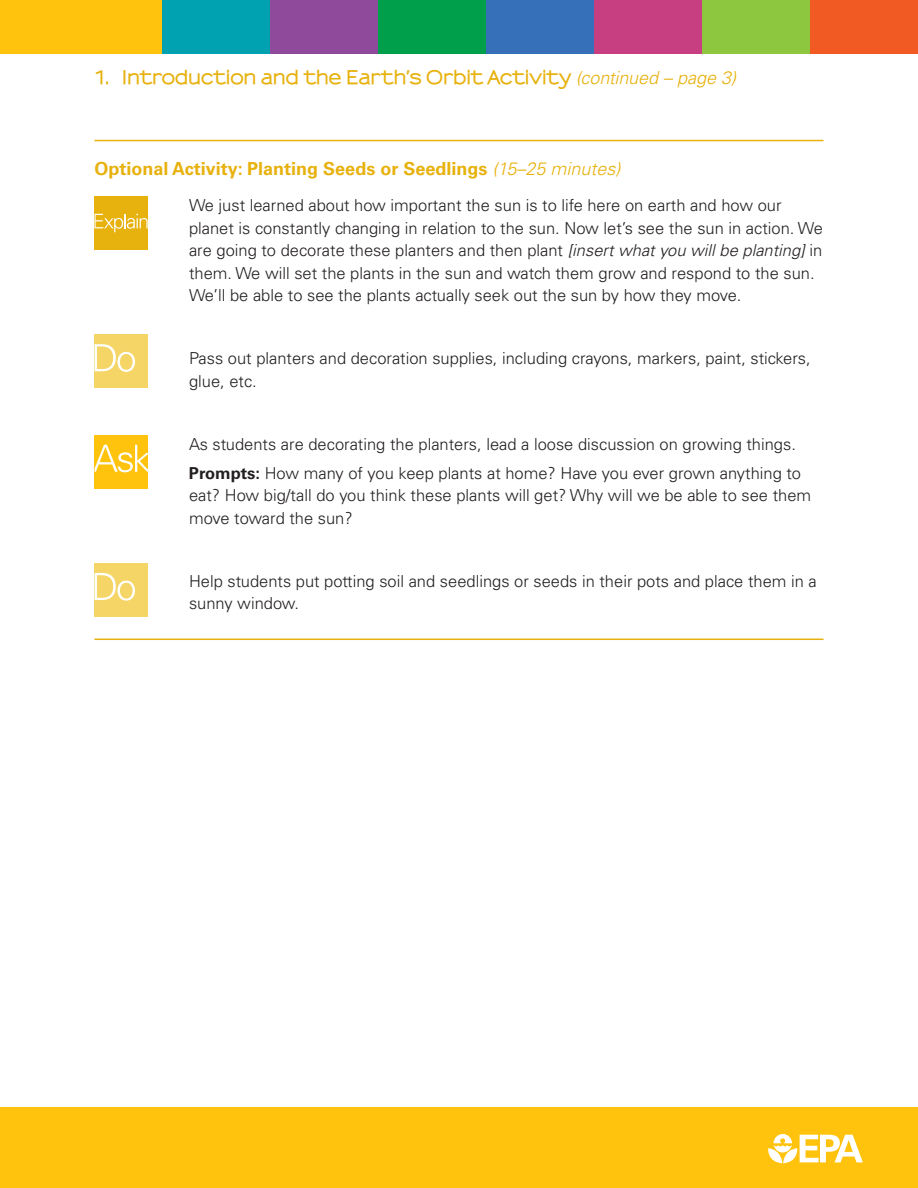
<style>
.page{position:relative;width:918px;height:1188px;background:#fff}
.page>*{position:absolute;margin:0;border:0;box-sizing:border-box;transform-origin:0 0}
.t1{font:800 18px "Sansumi";letter-spacing:-.005em;color:#e7b10e}
.t2{font:700 18px "Univers LT Std";color:#e7b10e}
.t3{font:300 16.5px/22.5px "Univers LT Std";color:#231f20}
.s1{font-family:"Univers LT Std";font-weight:300;font-style:italic}
.s2{font-weight:300;font-style:italic}
.s3{font-style:italic}
.s4{font-weight:700}
</style>
<div class="page">
<div style="left:0;top:1107px;width:918px;height:81px;background:#ffc20d"></div>
<div style="left:702px;top:0;width:108px;height:54px;background:#8dc73f"></div>
<div style="left:594px;top:0;width:108px;height:54px;background:#c83f81"></div>
<div style="left:486px;top:0;width:108px;height:54px;background:#3570b8"></div>
<div style="left:810px;top:0;width:108px;height:54px;background:#f15a22"></div>
<div style="left:378px;top:0;width:108px;height:54px;background:#009f4c"></div>
<div style="left:270px;top:0;width:108px;height:54px;background:#904a9c"></div>
<div style="left:162px;top:0;width:108px;height:54px;background:#00a2b2"></div>
<div style="left:0;top:0;width:162px;height:54px;background:#ffc20d"></div>
<hr style="left:94px;top:140px;width:730px;height:1px;background:#e7b10e">
<hr style="left:94px;top:639px;width:730px;height:1px;background:#e7b10e">
<div style="left:94px;top:196px;width:54px;height:54px;background:#e7b10e"></div>
<svg style="left:94px;top:214px;width:54px;height:18px"></svg>
<div style="left:94px;top:334px;width:54px;height:54px;background:#f5d566"></div>
<svg style="left:95px;top:344px;width:40px;height:28px"></svg>
<div style="left:94px;top:435px;width:54px;height:54px;background:#ffc20d"></div>
<svg style="left:94px;top:445px;width:54px;height:27px"></svg>
<div style="left:94px;top:563px;width:54px;height:54px;background:#f5d566"></div>
<svg style="left:95px;top:573px;width:40px;height:28px"></svg>
<svg style="left:768px;top:1134px;width:95px;height:29px"></svg>
<p class="t1" style="left:94px;top:66px;width:643px">1. Introduction and the Earth’s Orbit Activity <span class="s1">(continued – page 3)</span></p>
<h2 class="t2" style="left:94px;top:158px;width:528px">Optional Activity: Planting Seeds or Seedlings <span class="s2">(15–25 minutes)</span></h2>
<p class="t3" style="left:189px;top:194px;width:635px">We just learned about how important the sun is to life here on earth and how our planet is constantly changing in relation to the sun. Now let’s see the sun in action. We are going to decorate these planters and then plant <span class="s3">[insert what you will be planting]</span> in them. We will set the plants in the sun and watch them grow and respond to the sun.<br>We’ll be able to see the plants actually seek out the sun by how they move.</p>
<p class="t3" style="left:189px;top:347px;width:623px">Pass out planters and decoration supplies, including crayons, markers, paint, stickers, glue, etc.</p>
<p class="t3" style="left:189px;top:432px;width:608px">As students are decorating the planters, lead a loose discussion on growing things.</p>
<p class="t3" style="left:189px;top:462px;width:624px"><span class="s4">Prompts:</span> How many of you keep plants at home? Have you ever grown anything to eat? How big/tall do you think these plants will get? Why will we be able to see them move toward the sun?</p>
<p class="t3" style="left:189px;top:570px;width:629px">Help students put potting soil and seedlings or seeds in their pots and place them in a sunny window.</p>
</div>
